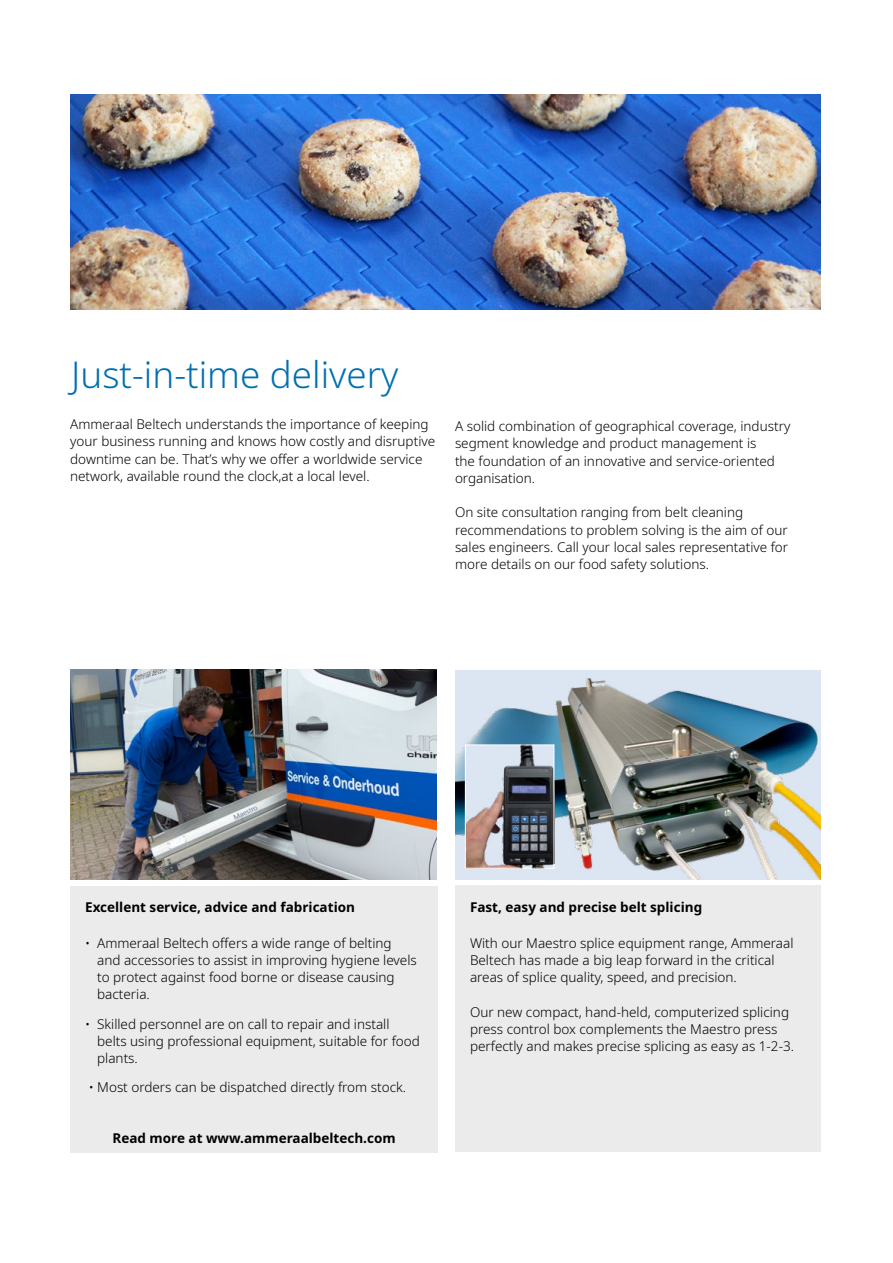
<style>
.page{position:relative;width:893px;height:1263px;background:#fff}
.page>*{position:absolute;margin:0;border:0;box-sizing:border-box;transform-origin:0 0}
.t1{font:300 36.75px "Noto Sans";color:#006faf}
.t2{font:300 13.5px/17.2px "Noto Sans";color:#000}
.t3{font:700 13.5px "Noto Sans";color:#000}
</style>
<div class="page">
<div style="left:455px;top:886px;width:366px;height:266px;background:#ebebec"></div>
<div style="left:70px;top:886px;width:368px;height:267px;background:#ebebec"></div>
<img style="left:70px;top:670px;width:367px;height:209px">
<div style="left:455px;top:670px;width:366px;height:209px;background:#dce5f2"></div>
<img style="left:455px;top:678px;width:366px;height:201px">
<img style="left:467px;top:747px;width:85px;height:119px">
<div style="left:465px;top:745px;width:89px;height:123px;border:1px solid #fff"></div>
<img style="left:70px;top:95px;width:751px;height:214px">
<h1 class="t1" style="left:71px;top:349px;width:329px">Just-in-time delivery</h1>
<p class="t2" style="left:70px;top:416px;width:367px">Ammeraal Beltech understands the importance of keeping your business running and knows how costly and disruptive downtime can be. That’s why we offer a worldwide service network, available round the clock,at a local level.</p>
<p class="t2" style="left:455px;top:418px;width:337px">A solid combination of geographical coverage, industry segment knowledge and product management is<br>the foundation of an innovative and service-oriented organisation.</p>
<p class="t2" style="left:455px;top:504px;width:335px">On site consultation ranging from belt cleaning recommendations to problem solving is the aim of our sales engineers. Call your local sales representative for more details on our food safety solutions.</p>
<p class="t3" style="left:85px;top:898px;width:271px">Excellent service, advice and fabrication</p>
<p class="t2" style="left:97px;top:934px;width:321px;text-indent:-12px">• Ammeraal Beltech offers a wide range of belting and accessories to assist in improving hygiene levels to protect against food borne or disease causing bacteria.</p>
<p class="t2" style="left:97px;top:1015px;width:324px;text-indent:-12px">• Skilled personnel are on call to repair and install belts using professional equipment, suitable for food plants.</p>
<p class="t2" style="left:89px;top:1079px;width:319px">• Most orders can be dispatched directly from stock.</p>
<p class="t3" style="left:112px;top:1128px;width:285px">Read more at www.ammeraalbeltech.com</p>
<p class="t3" style="left:470px;top:898px;width:234px">Fast, easy and precise belt splicing</p>
<p class="t2" style="left:470px;top:934px;width:325px">With our Maestro splice equipment range, Ammeraal<br>Beltech has made a big leap forward in the critical areas of splice quality, speed, and precision.</p>
<p class="t2" style="left:470px;top:1003px;width:325px">Our new compact, hand-held, computerized splicing press control box complements the Maestro press perfectly and makes precise splicing as easy as 1-2-3.</p>
</div>
